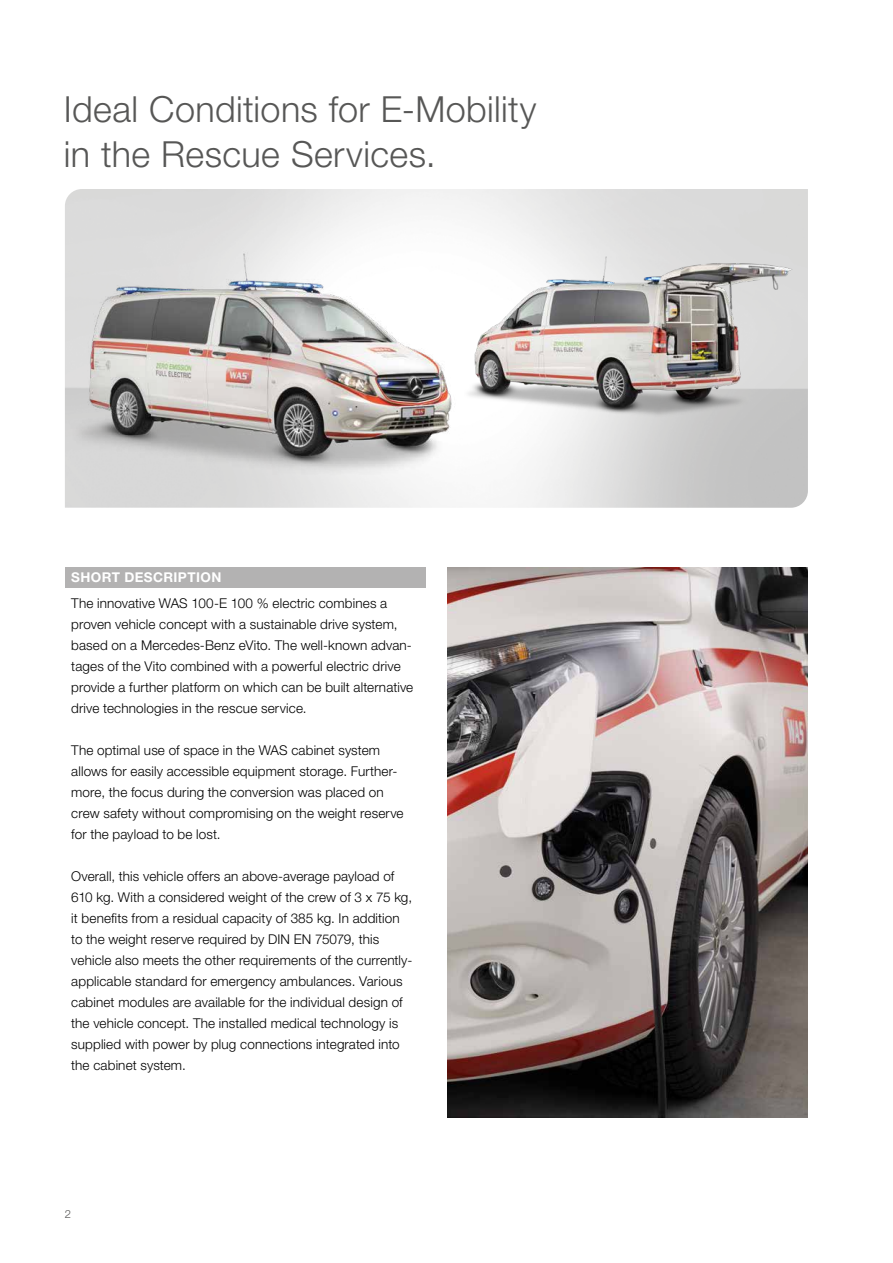
<style>
.page{position:relative;width:893px;height:1263px;background:#fff}
.page>*{position:absolute;margin:0;border:0;box-sizing:border-box;transform-origin:0 0}
.t1{font:300 36px/45px "Helvetica Neue LT Pro";letter-spacing:.01em;color:#575756}
.t2{font:300 13.5px/21px "Helvetica Neue LT Pro";letter-spacing:.01em;color:#000}
.t3{font:700 13.5px "Helvetica Neue LT Pro";letter-spacing:.03em;color:#fff}
.t4{font:300 11.25px "Helvetica Neue LT Pro";color:#575756}
</style>
<div class="page">
<img style="left:447px;top:568px;width:361px;height:549px">
<img style="left:511px;top:212px;width:286px;height:225px">
<div style="left:65px;top:567px;width:361px;height:21px;background:#b3b2b2"></div>
<img style="left:65px;top:193px;width:446px;height:301px">
<h1 class="t1" style="left:64px;top:86px;width:474px">Ideal Conditions for E-Mobility in the Rescue Services.</h1>
<p class="t3" style="left:71px;top:569px;width:152px">SHORT DESCRIPTION</p>
<p class="t2" style="left:71px;top:592px;width:343px">The innovative WAS 100-E 100 % electric combines a proven vehicle concept with a sustainable drive system, based on a Mercedes-Benz eVito. The well-known advan&shy;tages of the Vito combined with a powerful electric drive provide a further platform on which can be built alternative drive technologies in the rescue service.</p>
<p class="t2" style="left:71px;top:740px;width:334px">The optimal use of space in the WAS cabinet system allows for easily accessible equipment storage. Further&shy;more, the focus during the conversion was placed on crew safety without compromising on the weight reserve for the payload to be lost.</p>
<p class="t2" style="left:71px;top:866px;width:343px">Overall, this vehicle offers an above-average payload of 610 kg. With a considered weight of the crew of 3 x 75 kg, it benefits from a residual capacity of 385 kg. In addition to the weight reserve required by DIN EN 75079, this vehicle also meets the other requirements of the currently&shy;applicable standard for emergency ambulances. Various cabinet modules are available for the individual design of the vehicle concept. The installed medical technology is supplied with power by plug connections integrated into the cabinet system.</p>
<p class="t4" style="left:65px;top:1207px;width:8px">2</p>
</div>
